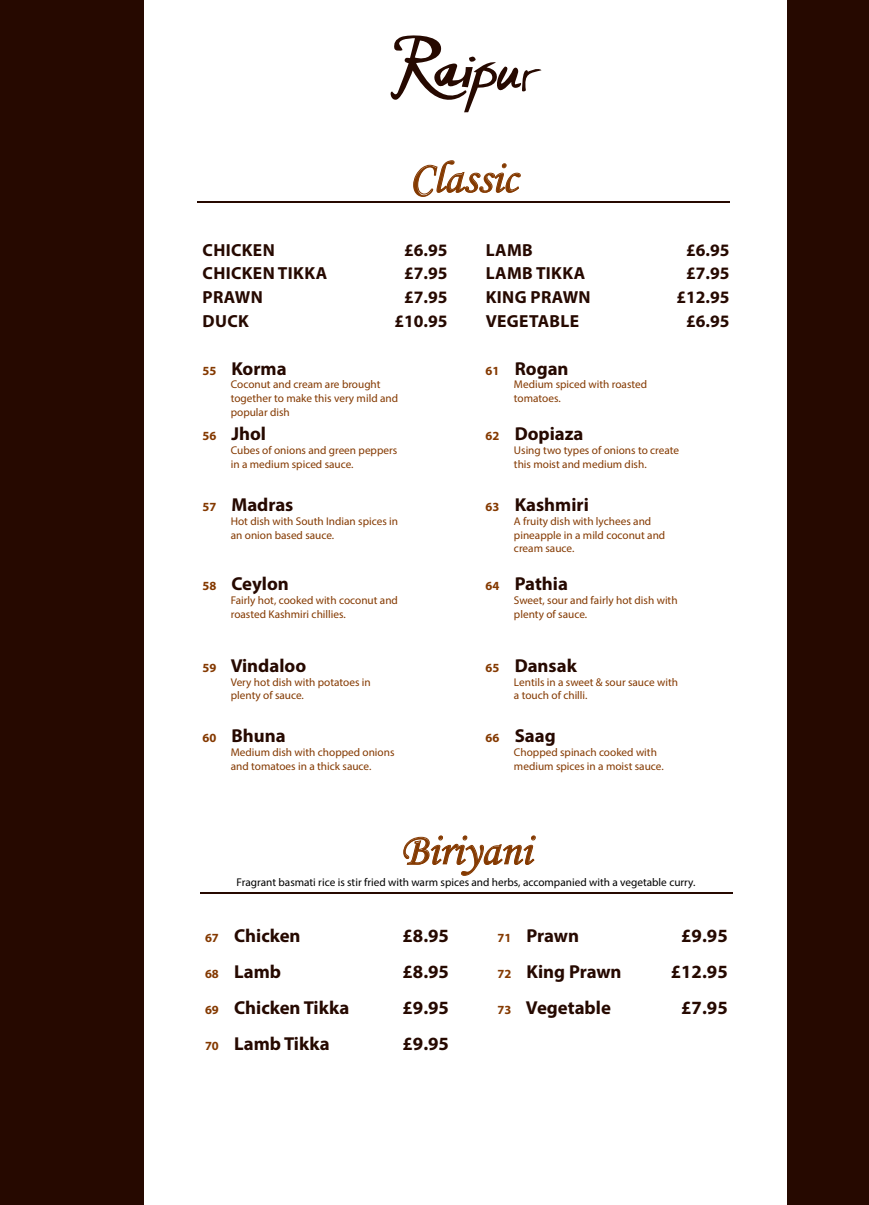
<style>
.page{position:relative;width:869px;height:1205px;background:#fff}
.page>*{position:absolute;margin:0;border:0;box-sizing:border-box;transform-origin:0 0}
.t1{font:45px "Monotype Corsiva";color:#843900}
.t2{font:700 18.75px "Myriad Pro";color:#260900}
.t3{font:700 17.5px "Myriad Pro";letter-spacing:.02em;color:#260900}
.t4{font:11.25px/13.8px "Myriad Pro";color:#843900}
.t5{font:11.25px "Myriad Pro";color:#000}
.s1{font-size:12.5px;color:#843900}
</style>
<div class="page">
<div style="left:0;top:0;width:144px;height:1205px;background:#260900"></div>
<div style="left:787px;top:0;width:81px;height:1205px;background:#260900"></div>
<svg style="left:390px;top:35px;width:151px;height:78px"></svg>
<svg style="left:413px;top:160px;width:107px;height:36px"></svg>
<hr style="left:197px;top:201px;width:532px;height:2px;background:#260900">
<svg style="left:403px;top:835px;width:132px;height:41px"></svg>
<hr style="left:200px;top:892px;width:531px;height:2px;background:#260900">
<h1 class="t1" style="left:409px;top:151px;width:110px">Classic</h1>
<h3 class="t3" style="left:202px;top:238px;width:74px">CHICKEN</h3>
<h3 class="t3" style="left:404px;top:238px;width:45px">£6.95</h3>
<h3 class="t3" style="left:202px;top:262px;width:126px">CHICKEN TIKKA</h3>
<h3 class="t3" style="left:404px;top:262px;width:45px">£7.95</h3>
<h3 class="t3" style="left:202px;top:286px;width:62px">PRAWN</h3>
<h3 class="t3" style="left:404px;top:286px;width:45px">£7.95</h3>
<h3 class="t3" style="left:202px;top:309px;width:48px">DUCK</h3>
<h3 class="t3" style="left:394px;top:309px;width:55px">£10.95</h3>
<h2 class="t2" style="left:202px;top:356px;width:86px"><span class="s1">55</span> Korma</h2>
<p class="t4" style="left:231px;top:378px;width:169px">Coconut and cream are brought together to make this very mild and popular dish</p>
<h2 class="t2" style="left:202px;top:421px;width:65px"><span class="s1">56</span> Jhol</h2>
<p class="t4" style="left:231px;top:443px;width:168px">Cubes of onions and green peppers in a medium spiced sauce.</p>
<h2 class="t2" style="left:202px;top:493px;width:92px"><span class="s1">57</span> Madras</h2>
<p class="t4" style="left:231px;top:514px;width:169px">Hot dish with South Indian spices in an onion based sauce.</p>
<h2 class="t2" style="left:202px;top:572px;width:88px"><span class="s1">58</span> Ceylon</h2>
<p class="t4" style="left:231px;top:593px;width:169px">Fairly hot, cooked with coconut and roasted Kashmiri chillies.</p>
<h2 class="t2" style="left:202px;top:653px;width:105px"><span class="s1">59</span> Vindaloo</h2>
<p class="t4" style="left:231px;top:675px;width:141px">Very hot dish with potatoes in plenty of sauce.</p>
<h2 class="t2" style="left:202px;top:723px;width:85px"><span class="s1">60</span> Bhuna</h2>
<p class="t4" style="left:231px;top:745px;width:165px">Medium dish with chopped onions and tomatoes in a thick sauce.</p>
<h3 class="t3" style="left:485px;top:238px;width:48px">LAMB</h3>
<h3 class="t3" style="left:685px;top:238px;width:45px">£6.95</h3>
<h3 class="t3" style="left:485px;top:262px;width:101px">LAMB TIKKA</h3>
<h3 class="t3" style="left:685px;top:262px;width:45px">£7.95</h3>
<h3 class="t3" style="left:485px;top:286px;width:106px">KING PRAWN</h3>
<h3 class="t3" style="left:676px;top:286px;width:55px">£12.95</h3>
<h3 class="t3" style="left:485px;top:309px;width:95px">VEGETABLE</h3>
<h3 class="t3" style="left:685px;top:309px;width:45px">£6.95</h3>
<h2 class="t2" style="left:485px;top:356px;width:84px"><span class="s1">61</span> Rogan</h2>
<p class="t4" style="left:513px;top:378px;width:135px">Medium spiced with roasted tomatoes.</p>
<h2 class="t2" style="left:485px;top:421px;width:99px"><span class="s1">62</span> Dopiaza</h2>
<p class="t4" style="left:513px;top:443px;width:167px">Using two types of onions to create this moist and medium dish.</p>
<h2 class="t2" style="left:485px;top:493px;width:105px"><span class="s1">63</span> Kashmiri</h2>
<p class="t4" style="left:513px;top:514px;width:153px">A fruity dish with lychees and pineapple in a mild coconut and cream sauce.</p>
<h2 class="t2" style="left:485px;top:572px;width:84px"><span class="s1">64</span> Pathia</h2>
<p class="t4" style="left:513px;top:593px;width:165px">Sweet, sour and fairly hot dish with plenty of sauce.</p>
<h2 class="t2" style="left:485px;top:653px;width:93px"><span class="s1">65</span> Dansak</h2>
<p class="t4" style="left:513px;top:675px;width:165px">Lentils in a sweet &amp; sour sauce with a touch of chilli.</p>
<h2 class="t2" style="left:485px;top:723px;width:72px"><span class="s1">66</span> Saag</h2>
<p class="t4" style="left:513px;top:745px;width:151px">Chopped spinach cooked with medium spices in a moist sauce.</p>
<h1 class="t1" style="left:400px;top:823px;width:132px">Biriyani</h1>
<p class="t5" style="left:236px;top:875px;width:460px">Fragrant basmati rice is stir fried with warm spices and herbs, accompanied with a vegetable curry.</p>
<h2 class="t2" style="left:205px;top:923px;width:97px"><span class="s1">67</span> Chicken</h2>
<h2 class="t2" style="left:402px;top:923px;width:48px">£8.95</h2>
<h2 class="t2" style="left:205px;top:959px;width:77px"><span class="s1">68</span> Lamb</h2>
<h2 class="t2" style="left:402px;top:959px;width:48px">£8.95</h2>
<h2 class="t2" style="left:205px;top:995px;width:146px"><span class="s1">69</span> Chicken Tikka</h2>
<h2 class="t2" style="left:402px;top:995px;width:48px">£9.95</h2>
<h2 class="t2" style="left:205px;top:1032px;width:126px"><span class="s1">70</span> Lamb Tikka</h2>
<h2 class="t2" style="left:402px;top:1032px;width:48px">£9.95</h2>
<h2 class="t2" style="left:497px;top:923px;width:83px"><span class="s1">71</span> Prawn</h2>
<h2 class="t2" style="left:681px;top:923px;width:48px">£9.95</h2>
<h2 class="t2" style="left:497px;top:959px;width:125px"><span class="s1">72</span> King Prawn</h2>
<h2 class="t2" style="left:670px;top:959px;width:58px">£12.95</h2>
<h2 class="t2" style="left:497px;top:995px;width:115px"><span class="s1">73</span> Vegetable</h2>
<h2 class="t2" style="left:681px;top:995px;width:48px">£7.95</h2>
</div>
